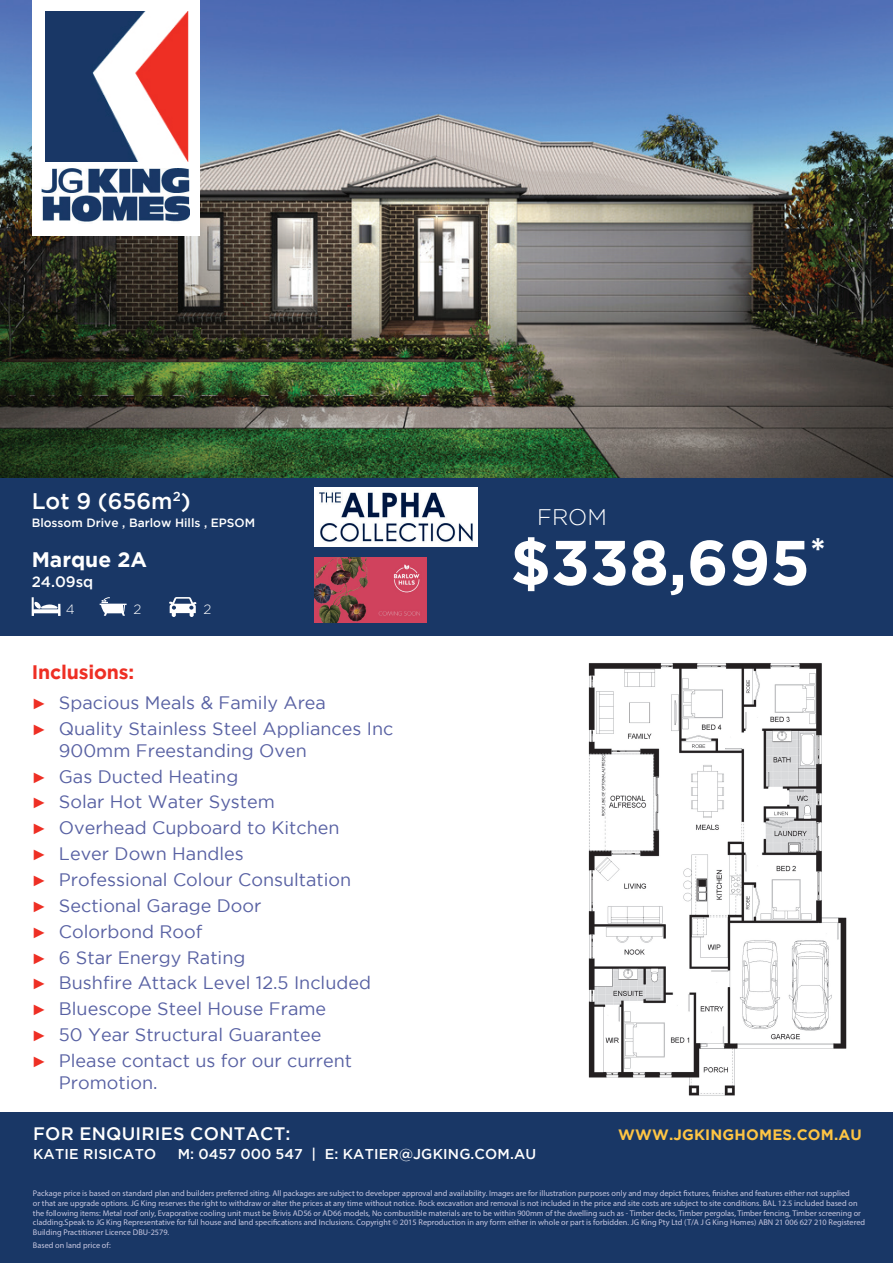
<style>
.page{position:relative;width:893px;height:1263px;background:#fff}
.page>*{position:absolute;margin:0;border:0;box-sizing:border-box;transform-origin:0 0}
.t1{font:700 63px "Gotham";color:#fff}
.t2{font:500 22.5px "Gotham";color:#fff}
.t3{font:300 22.5px "Gotham";color:#fff}
.t4{font:700 21px "Gotham";color:#fff}
.t5{font:700 19.5px "Gotham";letter-spacing:-.01em;color:#ee2f24}
.t6{font:18px/25.8px "Gotham";color:#5861a3}
.t7{font:500 18px "Gotham";letter-spacing:.015em;color:#fff}
.t8{font:700 15px "Gotham";letter-spacing:.015em;color:#fec544}
.t9{font:500 15px "Gotham";color:#fff}
.t10{font:500 14.25px "Gotham";letter-spacing:.015em;color:#fff}
.t11{font:300 13.5px "Gotham";color:#fff}
.t12{font:500 12px "Gotham";color:#fff}
.t13{font:8.25px/9.9px "Myriad Pro";color:#c7c7e0}
.s1{font-family:"Arial";font-size:15px;color:#ee2f24}
</style>
<div class="page">
<img style="left:0;top:0;width:893px;height:478px">
<div style="left:0;top:478px;width:893px;height:158px;background:#193766"></div>
<div style="left:0;top:1113px;width:893px;height:150px;background:#193766"></div>
<img style="left:588px;top:663px;width:259px;height:433px">
<div style="left:32px;top:0;width:168px;height:235px;background:#fff"></div>
<img style="left:41px;top:169px;width:148px;height:53px">
<img style="left:45px;top:12px;width:144px;height:149px">
<svg style="left:32px;top:597px;width:29px;height:19px"></svg>
<svg style="left:100px;top:597px;width:27px;height:19px"></svg>
<svg style="left:169px;top:597px;width:28px;height:20px"></svg>
<img style="left:710px;top:95px;width:149px;height:37px">
<img style="left:712px;top:350px;width:149px;height:37px">
<img style="left:32px;top:341px;width:164px;height:41px">
<img style="left:315px;top:488px;width:163px;height:58px">
<img style="left:315px;top:557px;width:111px;height:66px">
<h2 class="t2" style="left:32px;top:488px;width:160px">Lot 9 (656m<sup>2</sup>)</h2>
<h3 class="t12" style="left:32px;top:516px;width:225px">Blossom Drive , Barlow Hills , EPSOM</h3>
<h2 class="t3" style="left:537px;top:505px;width:71px">FROM</h2>
<h3 class="t4" style="left:32px;top:547px;width:117px">Marque 2A</h3>
<h1 class="t1" style="left:510px;top:526px;width:317px">$338,695<sup>*</sup></h1>
<h3 class="t9" style="left:32px;top:573px;width:63px">24.09sq</h3>
<h3 class="t11" style="left:66px;top:602px;width:10px">4</h3>
<h3 class="t11" style="left:133px;top:602px;width:9px">2</h3>
<h3 class="t11" style="left:204px;top:602px;width:9px">2</h3>
<h3 class="t5" style="left:32px;top:660px;width:104px">Inclusions:</h3>
<h3 class="t6" style="left:32px;top:690px;width:363px"><span class="s1">►</span> Spacious Meals &amp; Family Area<br><span class="s1">►</span> Quality Stainless Steel Appliances Inc</h3>
<p class="t6" style="left:32px;top:737px;width:341px;text-indent:27px">900mm Freestanding Oven<br><span class="s1">►</span> Gas Ducted Heating<br><span class="s1">►</span> Solar Hot Water System<br><span class="s1">►</span> Overhead Cupboard to Kitchen<br><span class="s1">►</span> Lever Down Handles<br><span class="s1">►</span> Professional Colour Consultation<br><span class="s1">►</span> Sectional Garage Door<br><span class="s1">►</span> Colorbond Roof<br><span class="s1">►</span> 6 Star Energy Rating<br><span class="s1">►</span> Bushfire Attack Level 12.5 Included <span class="s1">►</span> Bluescope Steel House Frame<br><span class="s1">►</span> 50 Year Structural Guarantee<br><span class="s1">►</span> Please contact us for our current</p>
<h3 class="t6" style="left:59px;top:1069px;width:100px">Promotion.</h3>
<h3 class="t7" style="left:33px;top:1123px;width:259px">FOR ENQUIRIES CONTACT:</h3>
<h3 class="t8" style="left:618px;top:1126px;width:245px">WWW.JGKINGHOMES.COM.AU</h3>
<h3 class="t10" style="left:33px;top:1145px;width:125px">KATIE RISICATO</h3>
<h3 class="t10" style="left:178px;top:1145px;width:360px">M: 0457 000 547 | E: KATIER@JGKING.COM.AU</h3>
<p class="t13" style="left:33px;top:1188px;width:834px">Package price is based on standard plan and builders preferred siting. All packages are subject to developer approval and availability. Images are for illustration purposes only and may depict fixtures, finishes and features either not supplied<br>or that are upgrade options. JG King reserves the right to withdraw or alter the prices at any time without notice. Rock excavation and removal is not included in the price and site costs are subject to site conditions. BAL 12.5 included based on the following items: Metal roof only, Evaporative cooling unit must be Brivis AD56 or AD66 models, No combustible materials are to be within 900mm of the dwelling such as - Timber decks, Timber pergolas, Timber fencing, Timber screening or cladding.Speak to JG King Representative for full house and land specifications and Inclusions. Copyright © 2015 Reproduction in any form either in whole or part is forbidden. JG King Pty Ltd (T/A J G King Homes) ABN 21 006 627 210 Registered Building Practitioner Licence DBU-2579.</p>
<p class="t13" style="left:33px;top:1240px;width:79px">Based on land price of:</p>
</div>
